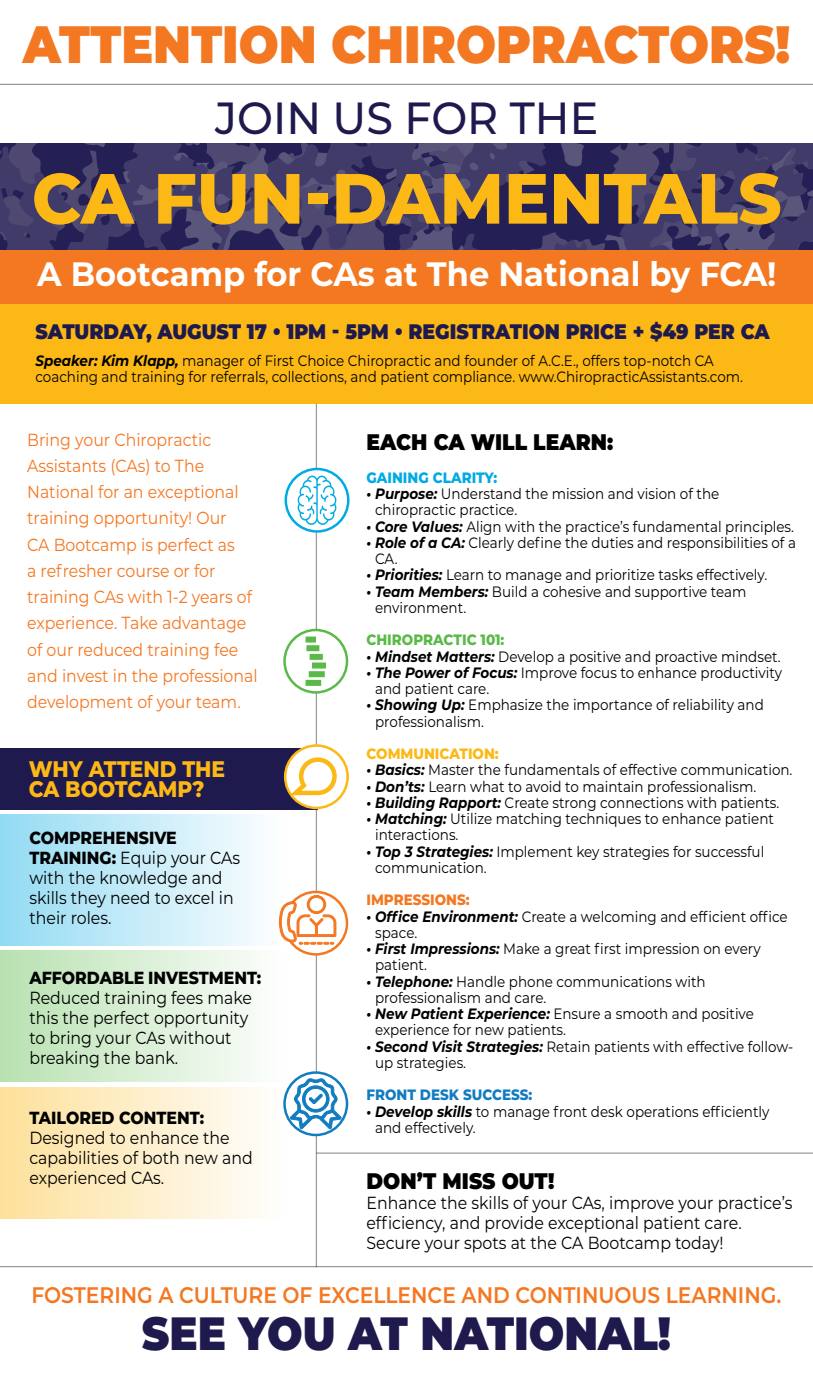
<style>
.page{position:relative;width:813px;height:1375px;background:#fff}
.page>*{position:absolute;margin:0;border:0;box-sizing:border-box;transform-origin:0 0}
.t1{font:800 70.88px "Montserrat";color:#fcb814;scale:.95 1}
.t2{font:900 52.5px "Montserrat";color:#f47721;scale:.9 1}
.t3{font:900 46.62px "Montserrat";color:#1f1a4e;scale:.9 1}
.t4{font:500 45px "Montserrat";color:#1f1a4e;scale:.95 1}
.t5{font:700 33.75px "Montserrat";color:#fff;scale:.95 1}
.t6{font:600 22.5px "Montserrat";color:#f47721;scale:.9 1}
.t7{font:900 22.5px "Montserrat";color:#000;scale:.9 1}
.t8{font:800 22.5px/20px "Montserrat";color:#fcb814;scale:.9 1}
.t9{font:900 21px "Montserrat";color:#1f1a4e;scale:.9 1}
.t10{font:17.5px/20px "Montserrat";color:#000;scale:.9 1}
.t11{font:17.5px/26.2px "Montserrat";color:#f47721;scale:.9 1}
.t12{font:800 17.5px "Montserrat";color:#000;scale:.9 1}
.t13{font:15px/16.2px "Montserrat";color:#000;scale:.9 1}
.t14{font:800 15px "Montserrat";color:#127cc1;scale:.9 1}
.t15{font:800 15px "Montserrat";color:#59ba47;scale:.9 1}
.t16{font:800 15px "Montserrat";color:#00abe4;scale:.9 1}
.t17{font:800 15px "Montserrat";color:#fcb814;scale:.9 1}
.t18{font:800 15px "Montserrat";color:#f47721;scale:.9 1}
.s1{font-weight:700;font-style:italic}
.s2{font-weight:800}
</style>
<div class="page">
<div style="left:1px;top:304px;width:811px;height:100px;background:#fcb814"></div>
<hr style="left:316px;top:404px;width:1px;height:863px;background:#000">
<div style="left:0;top:1087px;width:286px;height:131px;background:linear-gradient(to right,#fde09a,#fefefe)"></div>
<div style="left:0;top:951px;width:286px;height:131px;background:linear-gradient(to right,#b8e1b0,#fefefe)"></div>
<div style="left:0;top:814px;width:286px;height:131px;background:linear-gradient(to right,#92dbf3,#fefefe)"></div>
<div style="left:0;top:748px;width:317px;height:61px;background:#1f1a4e"></div>
<svg style="left:1px;top:143px;width:811px;height:106px;background:#3c3765"></svg>
<div style="left:0;top:250px;width:812px;height:54px;background:#f47821"></div>
<div style="left:284px;top:630px;width:63px;height:62px;background:#fff;border-radius:50%"></div>
<div style="left:283px;top:629px;width:65px;height:65px;border:3px solid #59ba47;border-radius:50%"></div>
<svg style="left:305px;top:637px;width:21px;height:49px"></svg>
<svg style="left:286px;top:469px;width:62px;height:62px"></svg>
<div style="left:284px;top:468px;width:65px;height:65px;border:3px solid #00abe4;border-radius:50%"></div>
<svg style="left:297px;top:476px;width:39px;height:49px"></svg>
<svg style="left:285px;top:746px;width:62px;height:62px"></svg>
<div style="left:284px;top:744px;width:65px;height:65px;border:3px solid #fcb814;border-radius:50%"></div>
<svg style="left:290px;top:757px;width:47px;height:38px"></svg>
<svg style="left:284px;top:892px;width:63px;height:62px"></svg>
<div style="left:283px;top:891px;width:65px;height:65px;border:3px solid #f47721;border-radius:50%"></div>
<svg style="left:278px;top:895px;width:59px;height:50px"></svg>
<svg style="left:284px;top:1073px;width:63px;height:62px"></svg>
<div style="left:283px;top:1071px;width:65px;height:65px;border:3px solid #127cc1;border-radius:50%"></div>
<svg style="left:289px;top:1077px;width:53px;height:53px"></svg>
<hr style="left:0;top:84px;width:812px;height:1px;background:#000">
<hr style="left:316px;top:1153px;width:496px;height:1px;background:#000">
<hr style="left:0;top:1266px;width:812px;height:1px;background:#000">
<h2 class="t2" style="left:23px;top:20px;width:854px">ATTENTION CHIROPRACTORS!</h2>
<h3 class="t4" style="left:215px;top:92px;width:405px">JOIN US FOR THE</h3>
<h1 class="t1" style="left:32px;top:158px;width:790px">CA FUN-DAMENTALS</h1>
<h3 class="t5" style="left:37px;top:260px;width:779px">A Bootcamp for CAs at The National by FCA!</h3>
<h3 class="t9" style="left:35px;top:322px;width:817px">SATURDAY, AUGUST 17 • 1PM - 5PM • REGISTRATION PRICE + $49 PER CA</h3>
<p class="t13" style="left:35px;top:353px;width:787px"><span class="s1">Speaker: Kim Klapp,</span> manager of First Choice Chiropractic and founder of A.C.E., offers top-notch CA coaching and training for referrals, collections, and patient compliance. www.ChiropracticAssistants.com.</p>
<p class="t11" style="left:27px;top:428px;width:258px">Bring your Chiropractic<br>Assistants (CAs) to The<br>National for an exceptional training opportunity! Our<br>CA Bootcamp is perfect as<br>a refresher course or for training CAs with 1-2 years of experience. Take advantage of our reduced training fee and invest in the professional development of your team.</p>
<h3 class="t8" style="left:29px;top:759px;width:220px">WHY ATTEND THE<br>CA BOOTCAMP?</h3>
<p class="t10" style="left:29px;top:829px;width:236px"><span class="s2">COMPREHENSIVE<br>TRAINING:</span> Equip your CAs with the knowledge and skills they need to excel in their roles.</p>
<p class="t12" style="left:29px;top:967px;width:259px">AFFORDABLE INVESTMENT:</p>
<p class="t10" style="left:29px;top:989px;width:249px">Reduced training fees make this the perfect opportunity to bring your CAs without breaking the bank.</p>
<p class="t12" style="left:29px;top:1107px;width:196px">TAILORED CONTENT:</p>
<p class="t10" style="left:29px;top:1129px;width:250px">Designed to enhance the capabilities of both new and experienced CAs.</p>
<h3 class="t7" style="left:366px;top:432px;width:276px">EACH CA WILL LEARN:</h3>
<p class="t16" style="left:366px;top:469px;width:147px">GAINING CLARITY:</p>
<p class="t13" style="left:375px;top:487px;width:384px;text-indent:-9px"><span class="s1">• Purpose:</span> Understand the mission and vision of the chiropractic practice.</p>
<p class="t13" style="left:366px;top:519px;width:476px"><span class="s1">• Core Values:</span> Align with the practice’s fundamental principles.</p>
<p class="t13" style="left:375px;top:536px;width:469px;text-indent:-9px"><span class="s1">• Role of a CA:</span> Clearly define the duties and responsibilities of a<br>CA.</p>
<p class="t13" style="left:366px;top:568px;width:447px"><span class="s1">• Priorities:</span> Learn to manage and prioritize tasks effectively.</p>
<p class="t13" style="left:375px;top:584px;width:414px;text-indent:-9px"><span class="s1">• Team Members:</span> Build a cohesive and supportive team environment.</p>
<p class="t15" style="left:366px;top:631px;width:155px">CHIROPRACTIC 101:</p>
<p class="t13" style="left:366px;top:649px;width:461px"><span class="s1">• Mindset Matters:</span> Develop a positive and proactive mindset.</p>
<p class="t13" style="left:375px;top:666px;width:453px;text-indent:-9px"><span class="s1">• The Power of Focus:</span> Improve focus to enhance productivity and patient care.</p>
<p class="t13" style="left:375px;top:698px;width:433px;text-indent:-9px"><span class="s1">• Showing Up:</span> Emphasize the importance of reliability and professionalism.</p>
<p class="t17" style="left:366px;top:745px;width:148px">COMMUNICATION:</p>
<p class="t13" style="left:366px;top:763px;width:475px"><span class="s1">• Basics:</span> Master the fundamentals of effective communication.</p>
<p class="t13" style="left:366px;top:779px;width:434px"><span class="s1">• Don’ts:</span> Learn what to avoid to maintain professionalism.</p>
<p class="t13" style="left:366px;top:796px;width:460px"><span class="s1">• Building Rapport:</span> Create strong connections with patients.</p>
<p class="t13" style="left:375px;top:812px;width:444px;text-indent:-9px"><span class="s1">• Matching:</span> Utilize matching techniques to enhance patient interactions.</p>
<p class="t13" style="left:375px;top:844px;width:434px;text-indent:-9px"><span class="s1">• Top 3 Strategies:</span> Implement key strategies for successful communication.</p>
<p class="t18" style="left:366px;top:891px;width:116px">IMPRESSIONS:</p>
<p class="t13" style="left:375px;top:909px;width:460px;text-indent:-9px"><span class="s1">• Office Environment:</span> Create a welcoming and efficient office space.</p>
<p class="t13" style="left:375px;top:942px;width:430px;text-indent:-9px"><span class="s1">• First Impressions:</span> Make a great first impression on every patient.</p>
<p class="t13" style="left:375px;top:974px;width:369px;text-indent:-9px"><span class="s1">• Telephone:</span> Handle phone communications with professionalism and care.</p>
<p class="t13" style="left:375px;top:1007px;width:422px;text-indent:-9px"><span class="s1">• New Patient Experience:</span> Ensure a smooth and positive experience for new patients.</p>
<p class="t13" style="left:375px;top:1039px;width:466px;text-indent:-9px"><span class="s1">• Second Visit Strategies:</span> Retain patients with effective follow&shy;up strategies.</p>
<p class="t14" style="left:366px;top:1086px;width:186px">FRONT DESK SUCCESS:</p>
<p class="t13" style="left:375px;top:1104px;width:439px;text-indent:-9px"><span class="s1">• Develop skills</span> to manage front desk operations efficiently and effectively.</p>
<h3 class="t7" style="left:366px;top:1171px;width:210px">DON’T MISS OUT!</h3>
<p class="t10" style="left:366px;top:1194px;width:475px">Enhance the skills of your CAs, improve your practice’s efficiency, and provide exceptional patient care.<br>Secure your spots at the CA Bootcamp today!</p>
<h3 class="t6" style="left:31px;top:1283px;width:835px">FOSTERING A CULTURE OF EXCELLENCE AND CONTINUOUS LEARNING.</h3>
<h3 class="t3" style="left:142px;top:1311px;width:589px">SEE YOU AT NATIONAL!</h3>
</div>
